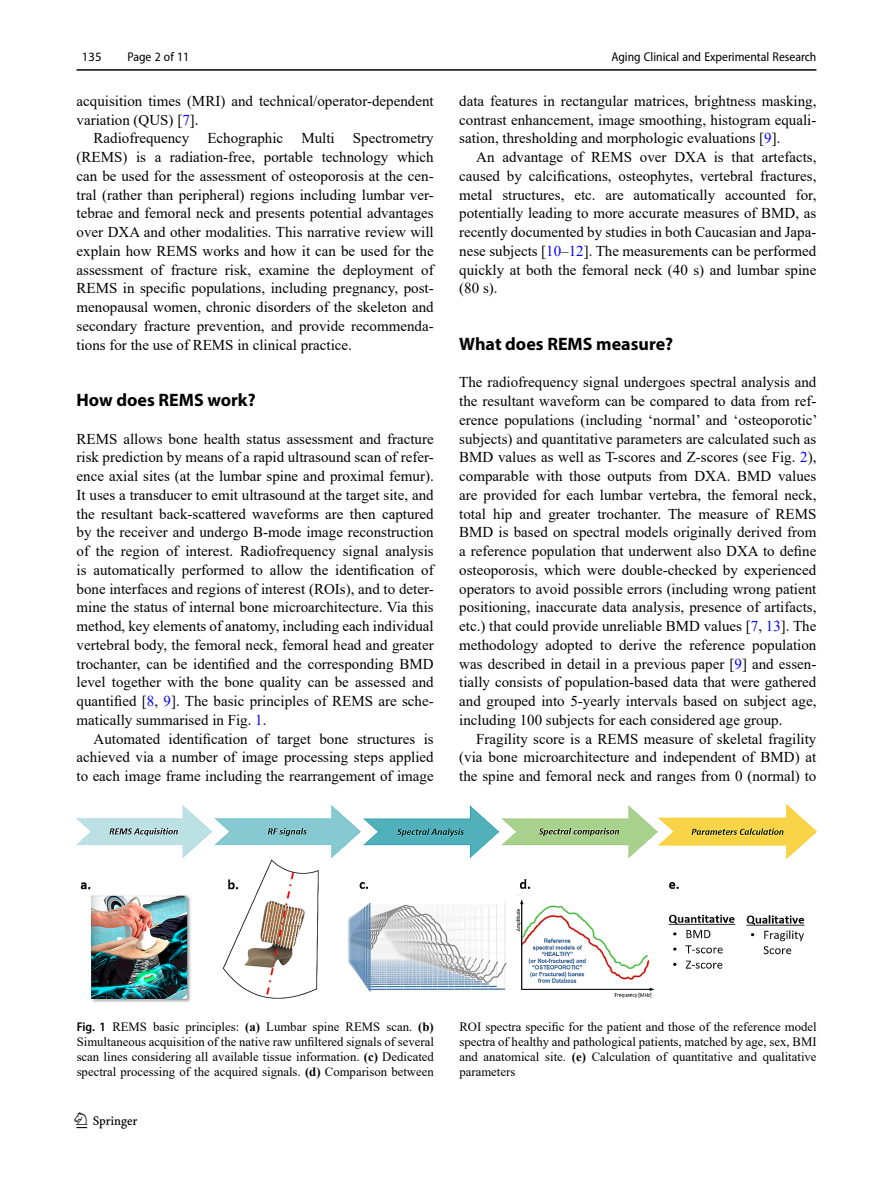
<style>
.page{position:relative;width:893px;height:1187px;background:#fff}
.page>*{position:absolute;margin:0;border:0;box-sizing:border-box;transform-origin:0 0}
.t1{font:22.5px "Springnew";color:#000}
.Head_1{font:700 18px "Myriad Pro";color:#000}
.Body_Text{font:15px/18.8px "Times New Roman";color:#000;text-align:justify}
.Body_Text_Indent{font:15px/18.8px "Times New Roman";color:#000;text-align:justify}
.Figure_Caption{font:12.75px/15px "Times New Roman";color:#000;text-align:justify}
.t2{font:semi-condensed 12.75px "Myriad Pro";color:#000}
.t3{font:12.75px "Myriad Pro";color:#000}
.s1{color:#00f}
.s2{font-family:"Myriad Pro";font-weight:600;font-stretch:semi-condensed}
.s3{font-weight:700}
</style>
<div class="page">
<hr style="left:77px;top:69px;width:739px;height:2px;background:#000">
<img style="left:77px;top:804px;width:740px;height:198px">
<p class="t3" style="left:82px;top:48px;width:21px">135</p>
<p class="t2" style="left:127px;top:49px;width:63px">Page 2 of 11</p>
<p class="Body_Text_Indent" style="left:77px;top:91px;width:359px">acquisition times (MRI) and technical/operator-dependent variation (QUS) [<span class="s1">7</span>].</p>
<p class="Body_Text_Indent" style="left:77px;top:128px;width:359px;text-indent:17px">Radiofrequency Echographic Multi Spectrometry (REMS) is a radiation-free, portable technology which can be used for the assessment of osteoporosis at the cen&shy;tral (rather than peripheral) regions including lumbar ver&shy;tebrae and femoral neck and presents potential advantages over DXA and other modalities. This narrative review will explain how REMS works and how it can be used for the assessment of fracture risk, examine the deployment of REMS in specific populations, including pregnancy, post&shy;menopausal women, chronic disorders of the skeleton and secondary fracture prevention, and provide recommenda&shy;tions for the use of REMS in clinical practice.</p>
<p class="Head_1" style="left:77px;top:388px;width:181px">How does REMS work?</p>
<p class="Body_Text" style="left:77px;top:428px;width:359px">REMS allows bone health status assessment and fracture risk prediction by means of a rapid ultrasound scan of refer&shy;ence axial sites (at the lumbar spine and proximal femur).<br>It uses a transducer to emit ultrasound at the target site, and the resultant back-scattered waveforms are then captured by the receiver and undergo B-mode image reconstruction of the region of interest. Radiofrequency signal analysis is automatically performed to allow the identification of bone interfaces and regions of interest (ROIs), and to deter&shy;mine the status of internal bone microarchitecture. Via this method, key elements of anatomy, including each individual vertebral body, the femoral neck, femoral head and greater trochanter, can be identified and the corresponding BMD level together with the bone quality can be assessed and quantified [<span class="s1">8</span>, <span class="s1">9</span>]. The basic principles of REMS are sche&shy;matically summarised in Fig. <span class="s1">1</span>.</p>
<p class="Body_Text_Indent" style="left:77px;top:728px;width:359px;text-indent:17px">Automated identification of target bone structures is achieved via a number of image processing steps applied to each image frame including the rearrangement of image</p>
<p class="t2" style="left:611px;top:49px;width:206px">Aging Clinical and Experimental Research</p>
<p class="Body_Text_Indent" style="left:459px;top:91px;width:359px">data features in rectangular matrices, brightness masking, contrast enhancement, image smoothing, histogram equali&shy;sation, thresholding and morphologic evaluations [<span class="s1">9</span>].</p>
<p class="Body_Text_Indent" style="left:459px;top:147px;width:359px;text-indent:17px">An advantage of REMS over DXA is that artefacts, caused by calcifications, osteophytes, vertebral fractures, metal structures, etc. are automatically accounted for, potentially leading to more accurate measures of BMD, as recently documented by studies in both Caucasian and Japa&shy;nese subjects [<span class="s1">10</span>–<span class="s1">12</span>]. The measurements can be performed quickly at both the femoral neck (40 s) and lumbar spine (80 s).</p>
<p class="Head_1" style="left:459px;top:332px;width:215px">What does REMS measure?</p>
<p class="Body_Text" style="left:459px;top:372px;width:360px">The radiofrequency signal undergoes spectral analysis and the resultant waveform can be compared to data from ref&shy;erence populations (including ‘normal’ and ‘osteoporotic’ subjects) and quantitative parameters are calculated such as BMD values as well as T-scores and Z-scores (see Fig. <span class="s1">2</span>), comparable with those outputs from DXA. BMD values are provided for each lumbar vertebra, the femoral neck, total hip and greater trochanter. The measure of REMS BMD is based on spectral models originally derived from a reference population that underwent also DXA to define osteoporosis, which were double-checked by experienced operators to avoid possible errors (including wrong patient positioning, inaccurate data analysis, presence of artifacts, etc.) that could provide unreliable BMD values [<span class="s1">7</span>, <span class="s1">13</span>]. The methodology adopted to derive the reference population was described in detail in a previous paper [<span class="s1">9</span>] and essen&shy;tially consists of population-based data that were gathered and grouped into 5-yearly intervals based on subject age, including 100 subjects for each considered age group.</p>
<p class="Body_Text_Indent" style="left:459px;top:728px;width:359px;text-indent:17px">Fragility score is a REMS measure of skeletal fragility (via bone microarchitecture and independent of BMD) at the spine and femoral neck and ranges from 0 (normal) to</p>
<p class="Figure_Caption" style="left:77px;top:1018px;width:359px"><span class="s2">Fig. 1</span> REMS basic principles: <span class="s3">(a)</span> Lumbar spine REMS scan. <span class="s3">(b)<br></span>Simultaneous acquisition of the native raw unfiltered signals of several scan lines considering all available tissue information. <span class="s3">(c)</span> Dedicated spectral processing of the acquired signals. <span class="s3">(d)</span> Comparison between</p>
<p class="Figure_Caption" style="left:459px;top:1018px;width:359px">ROI spectra specific for the patient and those of the reference model spectra of healthy and pathological patients, matched by age, sex, BMI and anatomical site. <span class="s3">(e)</span> Calculation of quantitative and qualitative parameters</p>
<h1 class="t1" style="left:77px;top:1107px;width:63px">1 3</h1>
</div>
